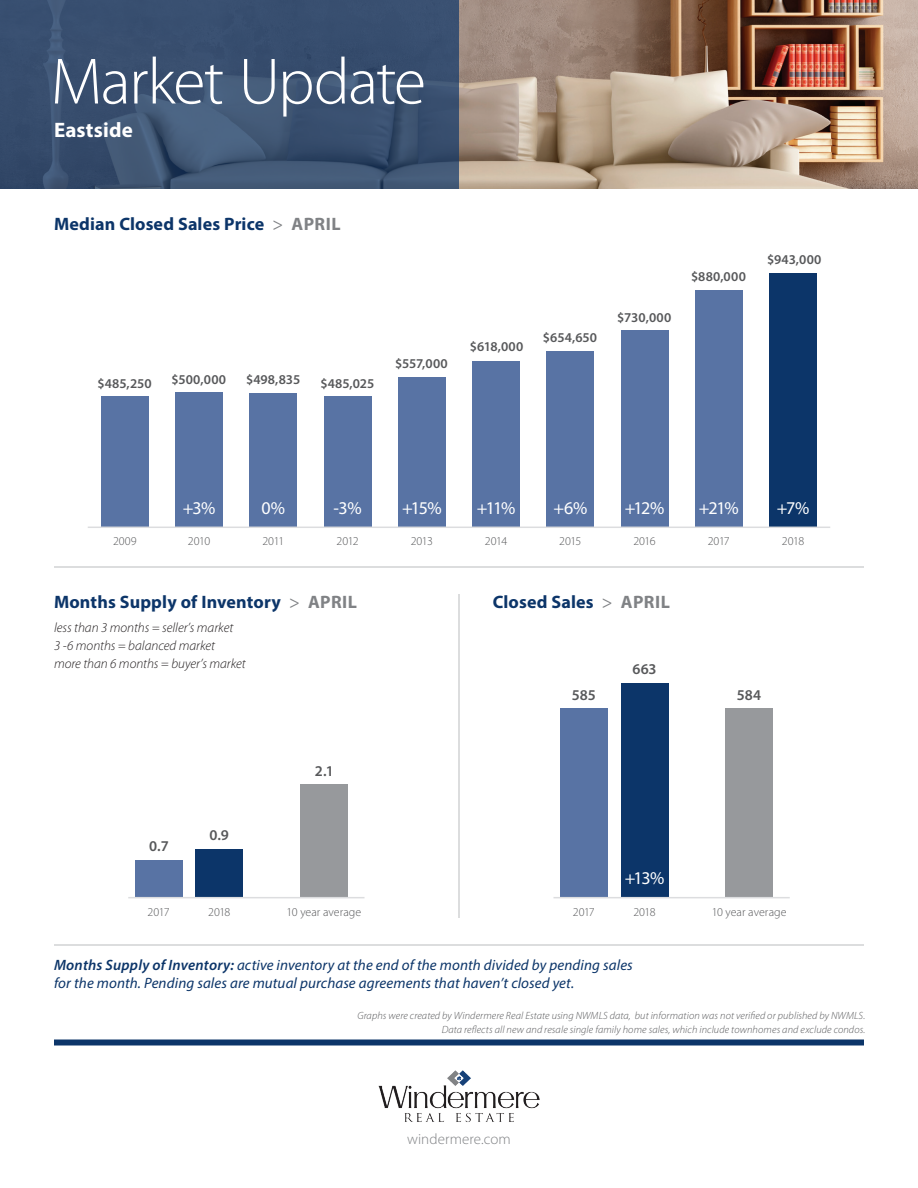
<style>
.page{position:relative;width:918px;height:1188px;background:#fff}
.page>*{position:absolute;margin:0;border:0;box-sizing:border-box;transform-origin:0 0}
.t1{font:300 66px "Myriad Pro";letter-spacing:-.025em;color:#fff}
.t2{font:700 21px "Myriad Pro";letter-spacing:.01em;color:#fff}
.t3{font:700 18px "Myriad Pro";letter-spacing:.01em;color:#0c3569}
.t4{font:18px "Myriad Pro";letter-spacing:-.08em;color:#fff}
.t5{font:italic 15px/18px "Myriad Pro";letter-spacing:.01em;color:#0c3569}
.t6{font:600 15px "Myriad Pro";letter-spacing:-.005em;color:#57585a}
.t7{font:300 15px "Myriad Pro";letter-spacing:.01em;color:#808285}
.t8{font:italic 300 13.5px/18px "Myriad Pro";color:#231f20}
.t9{font:600 13.5px "Myriad Pro";letter-spacing:.005em;color:#57585a}
.t10{font:300 12px "Myriad Pro";letter-spacing:-.005em;color:#57585a}
.t11{font:300 12px "Myriad Pro";letter-spacing:-.04em;color:#57585a}
.t12{font:italic 300 10.5px/13.5px "Myriad Pro";letter-spacing:.01em;color:#57585a;text-align:right}
.s1{font-weight:400;color:#808285}
.s2{color:#808285}
.s3{font-weight:600}
</style>
<div class="page">
<img style="left:459px;top:0;width:459px;height:189px">
<svg style="left:0;top:0;width:459px;height:189px;background:#3a5170"></svg>
<hr style="left:458px;top:594px;width:2px;height:324px;background:#d1d2d4">
<hr style="left:54px;top:566px;width:810px;height:2px;background:#d1d2d4">
<div style="left:101px;top:396px;width:47px;height:131px;background:#5873a4"></div>
<div style="left:176px;top:392px;width:47px;height:135px;background:#5873a4"></div>
<div style="left:250px;top:393px;width:47px;height:134px;background:#5873a4"></div>
<div style="left:324px;top:396px;width:47px;height:131px;background:#5873a4"></div>
<div style="left:398px;top:377px;width:48px;height:150px;background:#5873a4"></div>
<div style="left:472px;top:361px;width:48px;height:166px;background:#5873a4"></div>
<div style="left:547px;top:351px;width:47px;height:176px;background:#5873a4"></div>
<div style="left:621px;top:330px;width:47px;height:197px;background:#5873a4"></div>
<div style="left:695px;top:290px;width:47px;height:237px;background:#5873a4"></div>
<div style="left:770px;top:273px;width:47px;height:254px;background:#0c3569"></div>
<hr style="left:88px;top:527px;width:742px;height:1px;background:#dcdddf">
<hr style="left:54px;top:944px;width:810px;height:2px;background:#d1d2d4">
<div style="left:54px;top:1040px;width:810px;height:6px;background:#0c3569"></div>
<img style="left:378px;top:1070px;width:162px;height:52px">
<div style="left:195px;top:849px;width:48px;height:49px;background:#0c3569"></div>
<div style="left:300px;top:784px;width:47px;height:114px;background:#97999c"></div>
<div style="left:135px;top:860px;width:47px;height:38px;background:#5873a4"></div>
<div style="left:621px;top:683px;width:47px;height:215px;background:#0c3569"></div>
<div style="left:726px;top:709px;width:47px;height:189px;background:#97999c"></div>
<div style="left:560px;top:708px;width:48px;height:190px;background:#5873a4"></div>
<hr style="left:128px;top:897px;width:236px;height:1px;background:#dcdddf">
<hr style="left:554px;top:897px;width:236px;height:1px;background:#dcdddf">
<h1 class="t1" style="left:51px;top:45px;width:377px">Market Update</h1>
<h2 class="t2" style="left:54px;top:116px;width:80px">Eastside</h2>
<h3 class="t3" style="left:54px;top:212px;width:288px">Median Closed Sales Price <span class="s1">&gt;</span> <span class="s2">APRIL</span></h3>
<p class="t9" style="left:97px;top:375px;width:56px">$485,250</p>
<p class="t9" style="left:172px;top:371px;width:56px">$500,000</p>
<p class="t9" style="left:246px;top:371px;width:56px">$498,835</p>
<p class="t9" style="left:320px;top:375px;width:55px">$485,025</p>
<p class="t9" style="left:395px;top:355px;width:54px">$557,000</p>
<p class="t9" style="left:470px;top:338px;width:55px">$618,000</p>
<p class="t9" style="left:543px;top:329px;width:55px">$654,650</p>
<p class="t9" style="left:617px;top:309px;width:56px">$730,000</p>
<p class="t9" style="left:691px;top:268px;width:56px">$880,000</p>
<p class="t9" style="left:767px;top:251px;width:56px">$943,000</p>
<h3 class="t4" style="left:183px;top:497px;width:34px">+3%</h3>
<h3 class="t4" style="left:262px;top:497px;width:25px">0%</h3>
<h3 class="t4" style="left:334px;top:497px;width:30px">-3%</h3>
<h3 class="t4" style="left:402px;top:497px;width:41px">+15%</h3>
<h3 class="t4" style="left:477px;top:497px;width:40px">+11%</h3>
<h3 class="t4" style="left:553px;top:497px;width:35px">+6%</h3>
<h3 class="t4" style="left:625px;top:497px;width:41px">+12%</h3>
<h3 class="t4" style="left:699px;top:497px;width:41px">+21%</h3>
<h3 class="t4" style="left:777px;top:497px;width:34px">+7%</h3>
<p class="t10" style="left:113px;top:534px;width:25px">2009</p>
<p class="t11" style="left:188px;top:534px;width:24px">2010</p>
<p class="t11" style="left:263px;top:534px;width:23px">2011</p>
<p class="t11" style="left:337px;top:534px;width:24px">2012</p>
<p class="t11" style="left:411px;top:534px;width:24px">2013</p>
<p class="t11" style="left:485px;top:534px;width:24px">2014</p>
<p class="t11" style="left:559px;top:534px;width:24px">2015</p>
<p class="t11" style="left:633px;top:534px;width:24px">2016</p>
<p class="t11" style="left:708px;top:534px;width:23px">2017</p>
<p class="t11" style="left:782px;top:534px;width:24px">2018</p>
<h3 class="t3" style="left:54px;top:590px;width:305px">Months Supply of Inventory <span class="s1">&gt;</span> <span class="s2">APRIL</span></h3>
<h3 class="t3" style="left:493px;top:590px;width:179px">Closed Sales <span class="s1">&gt;</span> <span class="s2">APRIL</span></h3>
<p class="t8" style="left:54px;top:619px;width:193px">less than 3 months = seller’s market<br>3 -6 months = balanced market<br>more than 6 months = buyer’s market</p>
<h3 class="t6" style="left:633px;top:660px;width:26px">663</h3>
<h3 class="t6" style="left:149px;top:837px;width:21px">0.7</h3>
<h3 class="t6" style="left:210px;top:826px;width:21px">0.9</h3>
<h3 class="t6" style="left:315px;top:761px;width:20px">2.1</h3>
<p class="t10" style="left:148px;top:905px;width:23px">2017</p>
<p class="t10" style="left:208px;top:905px;width:24px">2018</p>
<p class="t10" style="left:287px;top:905px;width:76px">10 year average</p>
<h3 class="t6" style="left:572px;top:685px;width:25px">585</h3>
<h3 class="t6" style="left:737px;top:685px;width:26px">584</h3>
<h3 class="t4" style="left:625px;top:867px;width:41px">+13%</h3>
<p class="t10" style="left:573px;top:905px;width:23px">2017</p>
<p class="t10" style="left:633px;top:905px;width:24px">2018</p>
<p class="t10" style="left:712px;top:905px;width:76px">10 year average</p>
<h3 class="t5" style="left:54px;top:955px;width:580px"><span class="s3">Months Supply of Inventory:</span> active inventory at the end of the month divided by pending sales for the month. Pending sales are mutual purchase agreements that haven’t closed yet.</h3>
<p class="t12" style="left:357px;top:1009px;width:509px">Graphs were created by Windermere Real Estate using NWMLS data, but information was not verified or published by NWMLS.<br>Data reflects all new and resale single family home sales, which include townhomes and exclude condos.</p>
<h3 class="t7" style="left:407px;top:1131px;width:105px">windermere.com</h3>
</div>
